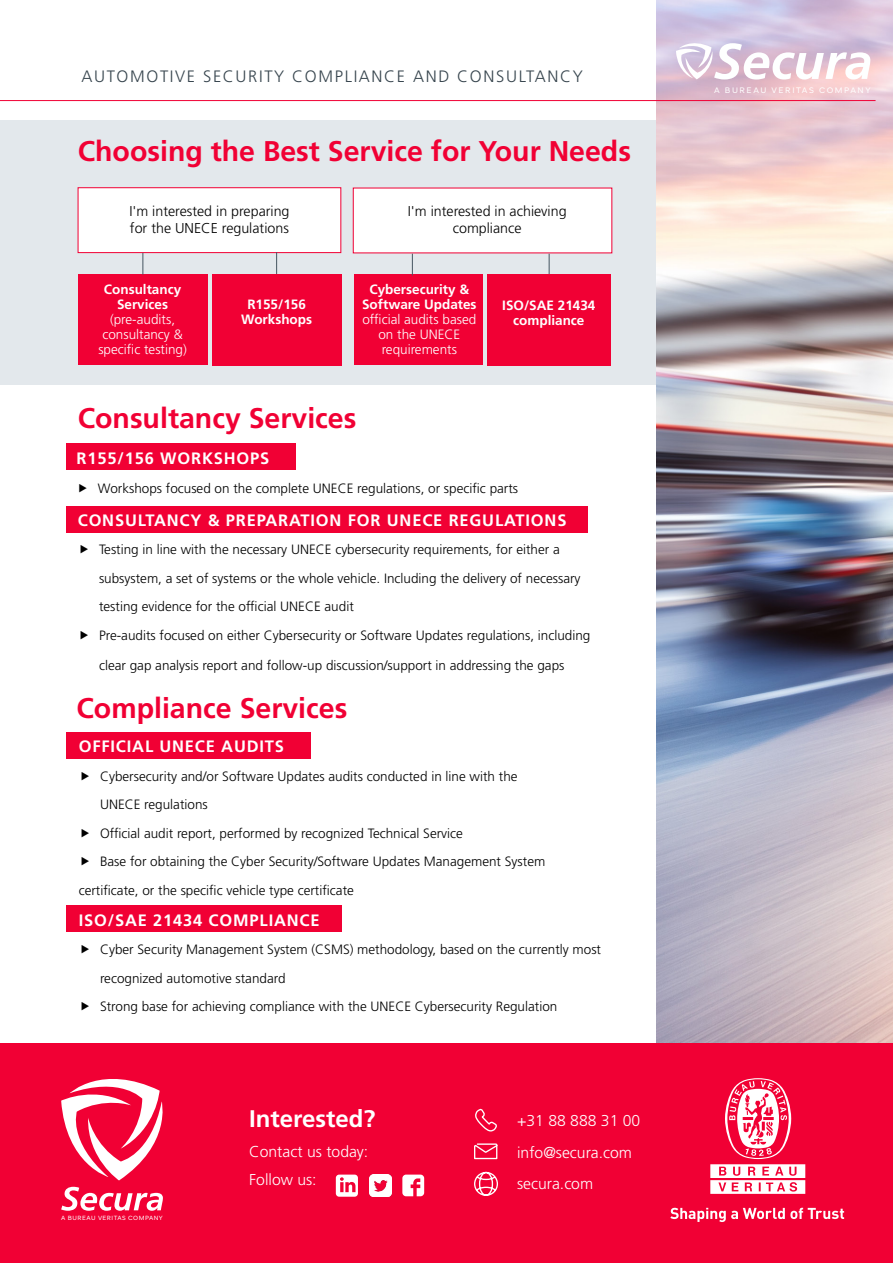
<style>
.page{position:relative;width:893px;height:1263px;background:#fff}
.page>*{position:absolute;margin:0;border:0;box-sizing:border-box;transform-origin:0 0}
.t1{font:700 28.5px "Frutiger LT Std";color:#f10034}
.t2{font:700 24px "Frutiger LT Std";color:#fff}
.t3{font:700 16.5px "Frutiger LT Std";letter-spacing:.05em;color:#fff}
.t4{font:300 16.5px "Frutiger LT Std";letter-spacing:.1em;color:#36444d}
.t5{font:300 15.75px/31.5px "Frutiger LT Std";color:#fff}
.t6{font:300 14.25px/17.1px "Frutiger LT Std";color:#000}
.t7{font:300 13.5px/28.5px "Frutiger LT Std";color:#000}
.t8{font:700 13.5px/15.1px "Frutiger LT Std";color:#fff;text-align:center}
.t9{font:300 13.5px/15.1px "Frutiger LT Std";color:#fff;text-align:center}
.t10{font:7.95px "BR Candor";letter-spacing:.19em;color:#fff}
.t11{font:6px "BR Candor";letter-spacing:.075em;color:#fff}
</style>
<div class="page">
<div style="left:0;top:120px;width:893px;height:265px;background:#e3e8ec"></div>
<img style="left:657px;top:0;width:236px;height:1044px">
<div style="left:66px;top:506px;width:522px;height:26px;background:#f10034"></div>
<hr style="left:0;top:100px;width:875px;height:1px;background:#f10034">
<div style="left:78px;top:274px;width:129px;height:91px;background:#f10034"></div>
<div style="left:353px;top:188px;width:259px;height:65px;background:#fff"></div>
<svg style="left:549px;top:254px;width:1px;height:20px"></svg>
<div style="left:0;top:1044px;width:893px;height:219px;background:#f10034"></div>
<div style="left:66px;top:732px;width:244px;height:26px;background:#f10034"></div>
<svg style="left:474px;top:1171px;width:24px;height:25px"></svg>
<svg style="left:474px;top:1143px;width:24px;height:17px"></svg>
<svg style="left:475px;top:1109px;width:22px;height:23px"></svg>
<svg style="left:336px;top:1174px;width:22px;height:23px"></svg>
<svg style="left:402px;top:1174px;width:22px;height:22px"></svg>
<img style="left:369px;top:1174px;width:22px;height:22px">
<svg style="left:61px;top:1187px;width:102px;height:24px"></svg>
<svg style="left:61px;top:1079px;width:102px;height:101px"></svg>
<svg style="left:710px;top:1078px;width:95px;height:116px"></svg>
<svg style="left:670px;top:1208px;width:174px;height:14px"></svg>
<svg style="left:676px;top:43px;width:194px;height:37px"></svg>
<div style="left:66px;top:906px;width:275px;height:26px;background:#f10034"></div>
<div style="left:66px;top:443px;width:230px;height:27px;background:#f10034"></div>
<div style="left:212px;top:274px;width:129px;height:91px;background:#f10034"></div>
<svg style="left:77px;top:187px;width:264px;height:88px"></svg>
<div style="left:354px;top:274px;width:128px;height:91px;background:#f10034"></div>
<div style="left:487px;top:274px;width:123px;height:91px;background:#f10034"></div>
<svg style="left:412px;top:254px;width:1px;height:21px"></svg>
<p class="t4" style="left:81px;top:66px;width:503px">AUTOMOTIVE SECURITY COMPLIANCE AND CONSULTANCY</p>
<h1 class="t1" style="left:78px;top:134px;width:555px">Choosing the Best Service for Your Needs</h1>
<p class="t6" style="left:129px;top:202px;width:162px">I'm interested in preparing for the UNECE regulations</p>
<p class="t6" style="left:408px;top:202px;width:160px;text-align:center">I'm interested in achieving compliance</p>
<p class="t8" style="left:104px;top:282px;width:79px">Consultancy<br>Services</p>
<p class="t9" style="left:98px;top:312px;width:90px">(pre-audits, consultancy &amp; specific testing)</p>
<p class="t8" style="left:241px;top:297px;width:72px">R155/156<br>Workshops</p>
<p class="t8" style="left:362px;top:282px;width:116px">Cybersecurity &amp;<br>Software Updates</p>
<p class="t9" style="left:362px;top:312px;width:115px">official audits based on the UNECE requirements</p>
<p class="t8" style="left:502px;top:298px;width:95px">ISO/SAE 21434 compliance</p>
<h1 class="t1" style="left:78px;top:402px;width:280px">Consultancy Services</h1>
<p class="t3" style="left:77px;top:449px;width:194px">R155/156 WORKSHOPS</p>
<p class="t7" style="left:98px;top:474px;width:422px">Workshops focused on the complete UNECE regulations, or specific parts</p>
<p class="t3" style="left:78px;top:510px;width:490px">CONSULTANCY &amp; PREPARATION FOR UNECE REGULATIONS</p>
<p class="t7" style="left:99px;top:535px;width:493px">Testing in line with the necessary UNECE cybersecurity requirements, for either a subsystem, a set of systems or the whole vehicle. Including the delivery of necessary testing evidence for the official UNECE audit<br>Pre-audits focused on either Cybersecurity or Software Updates regulations, including</p>
<p class="t7" style="left:99px;top:651px;width:467px">clear gap analysis report and follow-up discussion/support in addressing the gaps</p>
<h1 class="t1" style="left:77px;top:691px;width:272px">Compliance Services</h1>
<p class="t3" style="left:79px;top:737px;width:207px">OFFICIAL UNECE AUDITS</p>
<p class="t7" style="left:100px;top:762px;width:419px">Cybersecurity and/or Software Updates audits conducted in line with the</p>
<p class="t7" style="left:100px;top:790px;width:109px">UNECE regulations</p>
<p class="t7" style="left:100px;top:819px;width:365px">Official audit report, performed by recognized Technical Service</p>
<p class="t7" style="left:100px;top:847px;width:447px">Base for obtaining the Cyber Security/Software Updates Management System</p>
<p class="t7" style="left:79px;top:876px;width:277px">certificate, or the specific vehicle type certificate</p>
<p class="t3" style="left:79px;top:910px;width:242px">ISO/SAE 21434 COMPLIANCE</p>
<p class="t7" style="left:100px;top:935px;width:503px">Cyber Security Management System (CSMS) methodology, based on the currently most recognized automotive standard<br>Strong base for achieving compliance with the UNECE Cybersecurity Regulation</p>
<h2 class="t2" style="left:249px;top:1104px;width:128px">Interested?</h2>
<p class="t5" style="left:249px;top:1136px;width:121px">Contact us today:</p>
<p class="t5" style="left:517px;top:1105px;width:125px">+31 88 888 31 00 info@secura.com</p>
<p class="t11" style="left:61px;top:1214px;width:103px">A BUREAU VERITAS COMPANY</p>
<p class="t5" style="left:249px;top:1164px;width:69px">Follow us:</p>
<p class="t5" style="left:517px;top:1168px;width:78px">secura.com</p>
<p class="t10" style="left:714px;top:85px;width:158px">A BUREAU VERITAS COMPANY</p>
</div>
